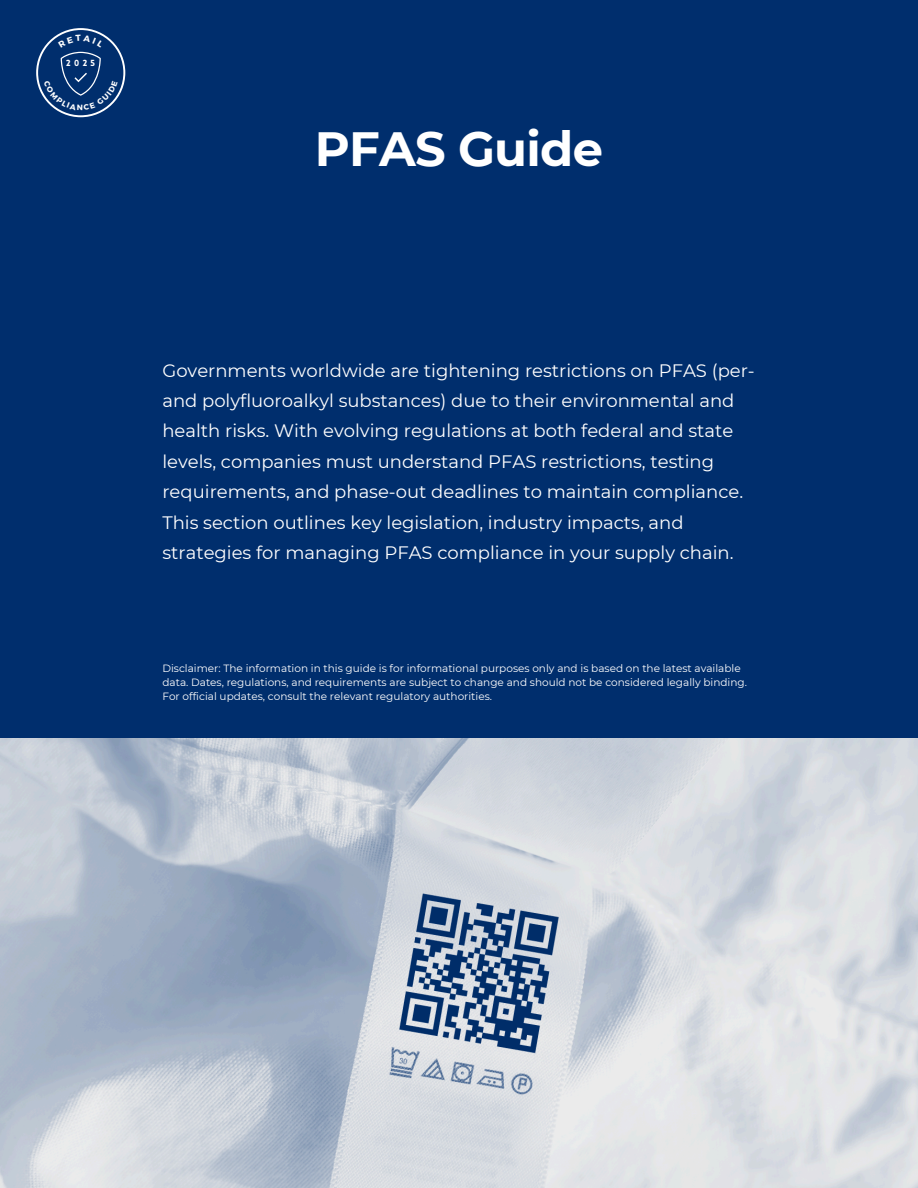
<style>
.page{position:relative;width:918px;height:1188px;background:#002e6d}
.page>*{position:absolute;margin:0;border:0;box-sizing:border-box;transform-origin:0 0}
.t1{font:700 48px "Montserrat";letter-spacing:-.015em;color:#fff}
.t2{font:18px/30.3px "Montserrat";color:#fff}
.t3{font:10.5px/14px "Montserrat";color:#fff}
.t4{font:900 8.7px "Lovelo";color:#fff}
</style>
<div class="page">
<img style="left:0;top:738px;width:918px;height:450px">
<svg style="left:36px;top:28px;width:89px;height:89px"></svg>
<p class="t4" style="left:66px;top:60px;width:30px">2025</p>
<h1 class="t1" style="left:315px;top:119px;width:290px">PFAS Guide</h1>
<h1 class="t2" style="left:162px;top:355px;width:594px">Governments worldwide are tightening restrictions on PFAS (per&shy;and polyfluoroalkyl substances) due to their environmental and health risks. With evolving regulations at both federal and state levels, companies must understand PFAS restrictions, testing requirements, and phase-out deadlines to maintain compliance.<br>This section outlines key legislation, industry impacts, and strategies for managing PFAS compliance in your supply chain.</h1>
<h2 class="t3" style="left:162px;top:661px;width:586px">Disclaimer: The information in this guide is for informational purposes only and is based on the latest available data. Dates, regulations, and requirements are subject to change and should not be considered legally binding.<br>For official updates, consult the relevant regulatory authorities.</h2>
</div>
